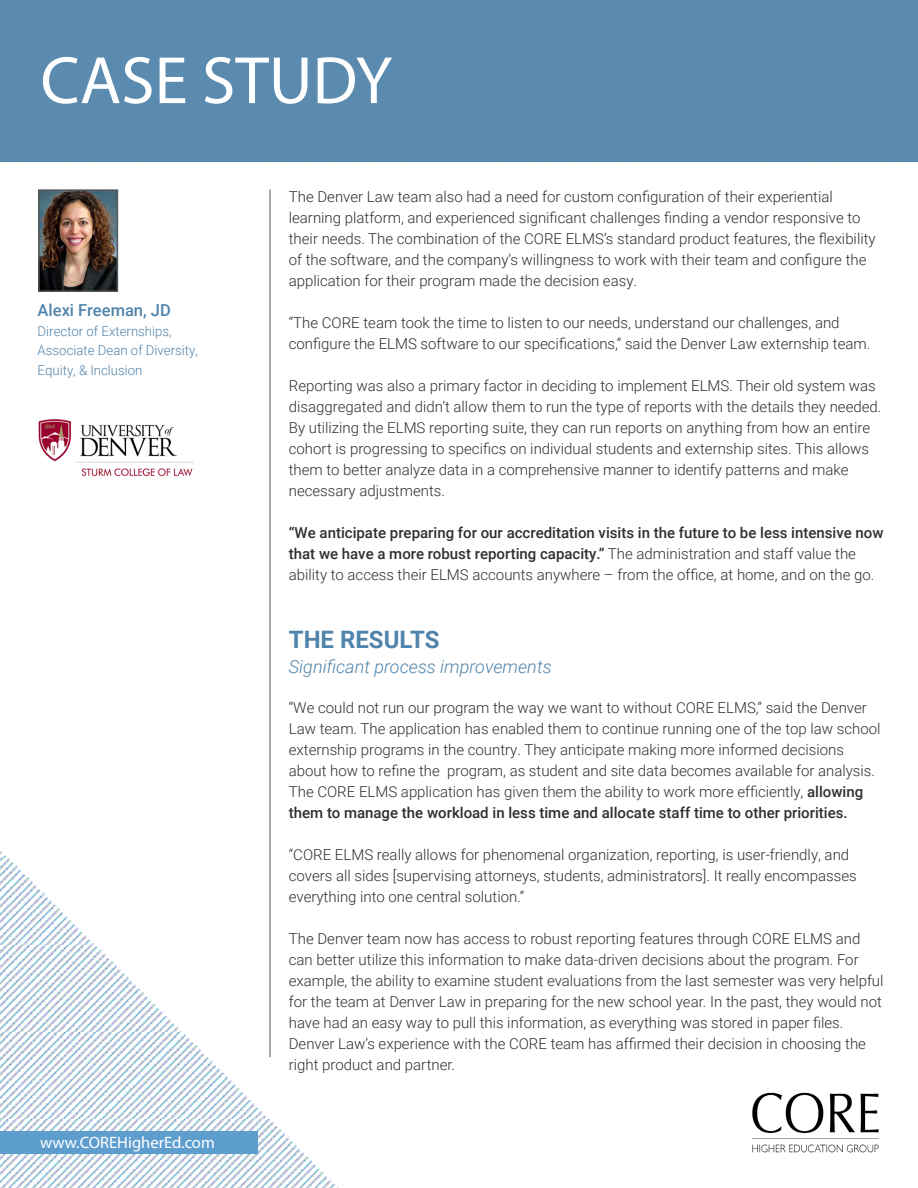
<style>
.page{position:relative;width:918px;height:1188px;background:#fff}
.page>*{position:absolute;margin:0;border:0;box-sizing:border-box;transform-origin:0 0}
.t1{font:67.5px "Myriad Pro";color:#fff}
.body{font:700 24px "Roboto";color:#5084ab}
.body-2{font:italic 300 18px "Roboto";color:#5184ab}
.body-3{font:16.5px "Myriad Pro";color:#fff}
.body-4{font:500 16.5px "Roboto";color:#5184ab}
.body-5{font:300 15px/21px "Roboto";color:#312f30}
.body-6{font:500 15px/21px "Roboto";color:#312f30}
.t2{font:15px "Myriad Pro";color:#fff}
.body-7{font:300 13.5px/19.5px "Roboto";color:#5184ab}
.s1{font-weight:300}
.s2{font-weight:500}
</style>
<div class="page">
<img style="left:0;top:772px;width:339px;height:416px">
<hr style="left:270px;top:189px;width:1px;height:868px;background:#57585a">
<div style="left:0;top:1131px;width:257px;height:23px;background:#5e9ecf"></div>
<div style="left:0;top:0;width:918px;height:162px;background:#5b8baf"></div>
<img style="left:752px;top:1092px;width:127px;height:61px">
<img style="left:38px;top:419px;width:156px;height:58px">
<img style="left:41px;top:192px;width:74px;height:97px">
<div style="left:38px;top:189px;width:80px;height:103px;border:2px solid #57585a"></div>
<h1 class="t1" style="left:40px;top:39px;width:353px">CASE STUDY</h1>
<p class="body-4" style="left:38px;top:299px;width:135px">Alexi Freeman, JD</p>
<p class="body-7" style="left:38px;top:321px;width:162px">Director of Externships,<br>Associate Dean of Diversity,<br>Equity, &amp; Inclusion</p>
<p class="body-3" style="left:40px;top:1133px;width:176px">www.COREHigherEd.com</p>
<p class="t2" style="left:91px;top:1133px;width:161px">www.COREreadiness.com</p>
<p class="body-5" style="left:289px;top:186px;width:588px">The Denver Law team also had a need for custom configuration of their experiential learning platform, and experienced significant challenges finding a vendor responsive to their needs. The combination of the CORE ELMS’s standard product features, the flexibility of the software, and the company’s willingness to work with their team and configure the application for their program made the decision easy.</p>
<p class="body-5" style="left:289px;top:312px;width:583px">“The CORE team took the time to listen to our needs, understand our challenges, and configure the ELMS software to our specifications,” said the Denver Law externship team.</p>
<p class="body-5" style="left:289px;top:375px;width:594px">Reporting was also a primary factor in deciding to implement ELMS. Their old system was disaggregated and didn’t allow them to run the type of reports with the details they needed.<br>By utilizing the ELMS reporting suite, they can run reports on anything from how an entire cohort is progressing to specifics on individual students and externship sites. This allows them to better analyze data in a comprehensive manner to identify patterns and make necessary adjustments.</p>
<p class="body-6" style="left:289px;top:522px;width:596px">“We anticipate preparing for our accreditation visits in the future to be less intensive now that we have a more robust reporting capacity.” <span class="s1">The administration and staff value the ability to access their ELMS accounts anywhere – from the office, at home, and on the go.</span></p>
<p class="body" style="left:289px;top:622px;width:152px">THE RESULTS</p>
<p class="body-2" style="left:289px;top:654px;width:264px">Significant process improvements</p>
<p class="body-5" style="left:289px;top:696px;width:593px">“We could not run our program the way we want to without CORE ELMS,” said the Denver Law team. The application has enabled them to continue running one of the top law school externship programs in the country. They anticipate making more informed decisions about how to refine the program, as student and site data becomes available for analysis.<br>The CORE ELMS application has given them the ability to work more efficiently, <span class="s2">allowing them to manage the workload in less time and allocate staff time to other priorities.</span></p>
<p class="body-5" style="left:289px;top:843px;width:569px">“CORE ELMS really allows for phenomenal organization, reporting, is user-friendly, and covers all sides [supervising attorneys, students, administrators]. It really encompasses everything into one central solution.”</p>
<p class="body-5" style="left:289px;top:927px;width:596px">The Denver team now has access to robust reporting features through CORE ELMS and can better utilize this information to make data-driven decisions about the program. For example, the ability to examine student evaluations from the last semester was very helpful for the team at Denver Law in preparing for the new school year. In the past, they would not have had an easy way to pull this information, as everything was stored in paper files.<br>Denver Law’s experience with the CORE team has affirmed their decision in choosing the right product and partner.</p>
</div>
